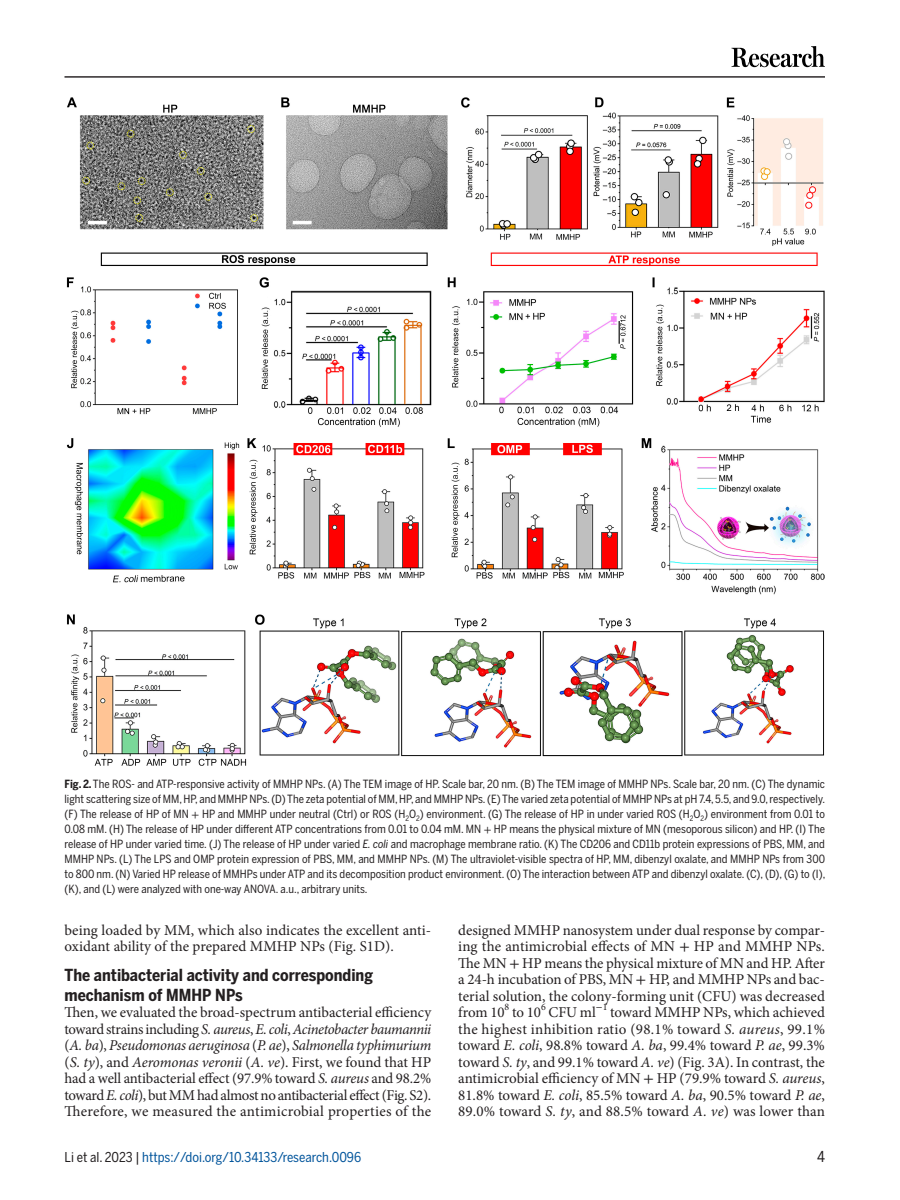
<style>
.page{position:relative;width:900px;height:1200px;background:#fff}
.page>*{position:absolute;margin:0;border:0;box-sizing:border-box;transform-origin:0 0}
.t1{font:700 16.5px/19.5px "Benton Sans Cond";color:#231f20}
.t2{font:15px/16.5px "Minion Pro";letter-spacing:.005em;color:#231f20;text-align:justify}
.t3{font:15px "Benton Sans Cond";color:#231f20}
.t4{font:13.5px "Benton Sans Cond";color:#00549b}
.t5{font:11.25px/15px "Benton Sans Cond";color:#231f20;text-align:justify}
.t6{font:10.05px "Minion Pro";color:#231f20}
.t7{font:10.05px "STIX";color:#231f20}
.s1{font-weight:700}
.s2{font-family:"STIX"}
.s3{font-family:"Benton Sans Condensed";font-style:italic}
.s4{font-style:italic}
.s5{font-family:"Minion Pro"}
.s6{color:#231f20}
</style>
<div class="page">
<hr style="left:64px;top:76px;width:761px;height:2px;background:#231f20">
<svg style="left:732px;top:46px;width:93px;height:21px"></svg>
<img style="left:66px;top:97px;width:759px;height:669px">
<p class="t5" style="left:64px;top:777px;width:762px"><span class="s1">Fig. 2.</span> The ROS- and ATP-responsive activity of MMHP NPs. (A) The TEM image of HP. Scale bar, 20 nm. (B) The TEM image of MMHP NPs. Scale bar, 20 nm. (C) The dynamic light scattering size of MM, HP, and MMHP NPs. (D) The zeta potential of MM, HP, and MMHP NPs. (E) The varied zeta potential of MMHP NPs at pH 7.4, 5.5, and 9.0, respectively. (F) The release of HP of MN <span class="s2">+</span> HP and MMHP under neutral (Ctrl) or ROS (H<sub>2</sub>O<sub>2</sub>) environment. (G) The release of HP in under varied ROS (H<sub>2</sub>O<sub>2</sub>) environment from 0.01 to 0.08 mM. (H) The release of HP under different ATP concentrations from 0.01 to 0.04 mM. MN <span class="s2">+</span> HP means the physical mixture of MN (mesoporous silicon) and HP. (I) The release of HP under varied time. (J) The release of HP under varied <span class="s3">E. coli</span> and macrophage membrane ratio. (K) The CD206 and CD11b protein expressions of PBS, MM, and MMHP NPs. (L) The LPS and OMP protein expression of PBS, MM, and MMHP NPs. (M) The ultraviolet-visible spectra of HP, MM, dibenzyl oxalate, and MMHP NPs from 300 to 800 nm. (N) Varied HP release of MMHPs under ATP and its decomposition product environment. (O) The interaction between ATP and dibenzyl oxalate. (C), (D), (G) to (I), (K), and (L) were analyzed with one-way ANOVA. a.u., arbitrary units.</p>
<p class="t2" style="left:65px;top:922px;width:368px">being loaded by MM, which also indicates the excellent anti&shy;oxidant ability of the prepared MMHP NPs (Fig. S1D).</p>
<p class="t1" style="left:64px;top:965px;width:310px">The antibacterial activity and corresponding mechanism of MMHP NPs</p>
<p class="t2" style="left:64px;top:1004px;width:368px">Then, we evaluated the broad-spectrum antibacterial efficiency toward strains including <span class="s4">S. aureus</span>, <span class="s4">E. coli</span>, <span class="s4">Acinetobacter baumannii </span>(<span class="s4">A. ba</span>), <span class="s4">Pseudomonas aeruginosa</span> (<span class="s4">P. ae</span>), <span class="s4">Salmonella typhimurium </span>(<span class="s4">S. ty</span>), and <span class="s4">Aeromonas veronii</span> (<span class="s4">A. ve</span>). First, we found that HP had a well antibacterial effect (97.9% toward <span class="s4">S. aureus</span> and 98.2% toward <span class="s4">E. coli</span>), but MM had almost no antibacterial effect (Fig. S2).<br>Therefore, we measured the antimicrobial properties of the</p>
<p class="t2" style="left:458px;top:922px;width:368px">designed MMHP nanosystem under dual response by compar&shy;ing the antimicrobial effects of MN <span class="s2">+</span> HP and MMHP NPs.<br>The MN <span class="s2">+</span> HP means the physical mixture of MN and HP. After a 24-h incubation of PBS, MN <span class="s2">+</span> HP, and MMHP NPs and bac&shy;terial solution, the colony-forming unit (CFU) was decreased from 10</p>
<p class="t6" style="left:541px;top:1000px;width:6px">6</p>
<p class="t2" style="left:549px;top:1004px;width:49px">CFU ml</p>
<p class="t7" style="left:596px;top:1000px;width:13px">−<span class="s5">1</span></p>
<p class="t6" style="left:505px;top:1000px;width:6px">8</p>
<p class="t2" style="left:458px;top:1004px;width:368px;text-indent:152px">toward MMHP NPs, which achieved the highest inhibition ratio (98.1% toward <span class="s4">S. aureus</span>, 99.1% toward <span class="s4">E. coli</span>, 98.8% toward <span class="s4">A. ba</span>, 99.4% toward <span class="s4">P. ae</span>, 99.3% toward <span class="s4">S. ty</span>, and 99.1% toward <span class="s4">A. ve</span>) (Fig. 3A). In contrast, the antimicrobial efficiency of MN <span class="s2">+</span> HP (79.9% toward <span class="s4">S. aureus</span>, 81.8% toward <span class="s4">E. coli</span>, 85.5% toward <span class="s4">A. ba</span>, 90.5% toward <span class="s4">P. ae</span>, 89.0% toward <span class="s4">S. ty</span>, and 88.5% toward <span class="s4">A. ve</span>) was lower than</p>
<p class="t2" style="left:512px;top:1004px;width:30px">to 10</p>
<p class="t4" style="left:64px;top:1149px;width:298px"><span class="s6">Li et al. 2023 |</span> https://doi.org/10.34133/research.0096</p>
<p class="t3" style="left:817px;top:1147px;width:9px">4</p>
</div>
